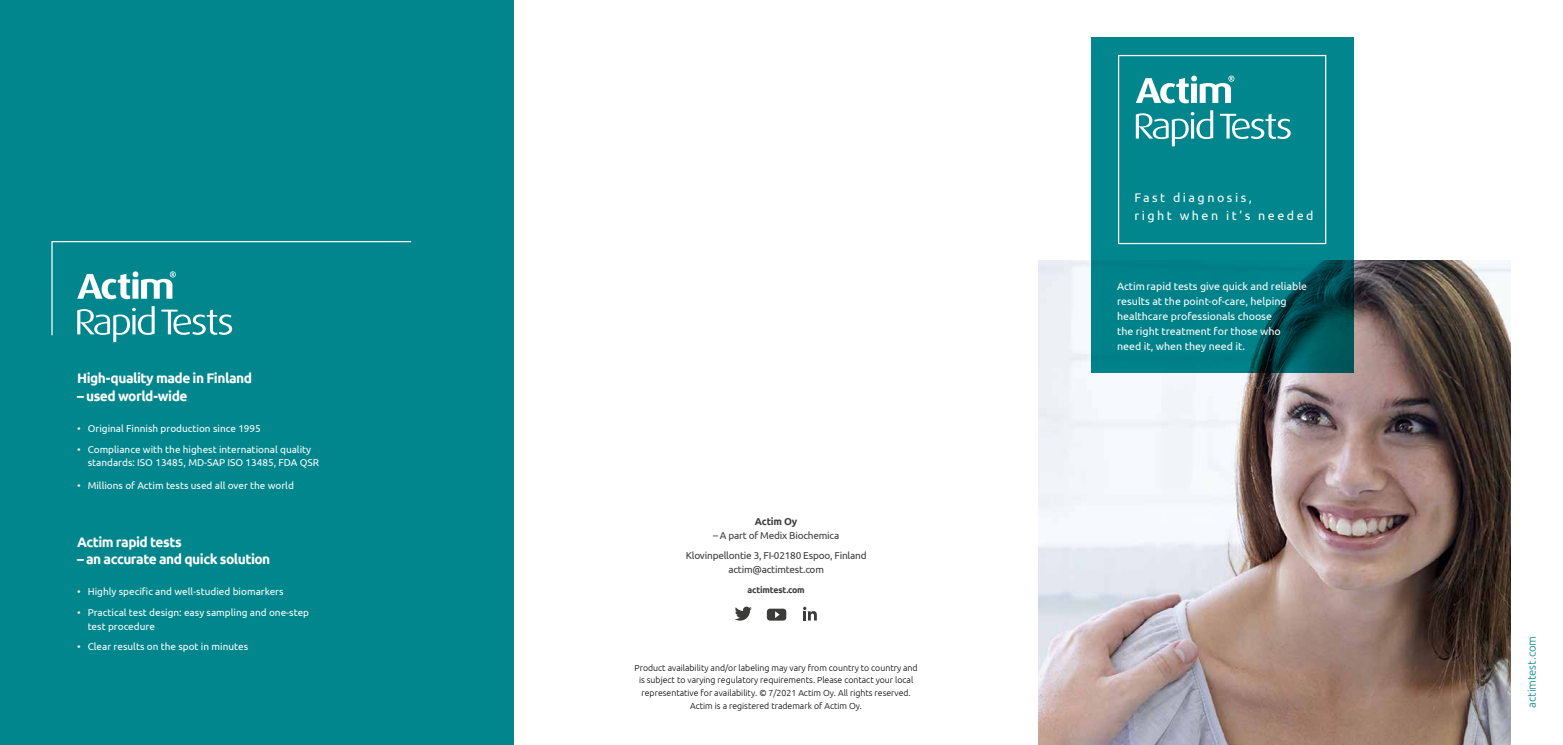
<style>
.page{position:relative;width:1563px;height:745px;background:#fff}
.page>*{position:absolute;margin:0;border:0;box-sizing:border-box;transform-origin:0 0}
.t1{font:700 13.75px "Ubuntu";letter-spacing:-.035em;color:#fff}
.t2{font:12.5px/17.5px "Ubuntu";letter-spacing:.2em;color:#fff}
.t3{font:300 11.25px "Ubuntu";color:#00868c}
.t4{font:10.62px/15px "Ubuntu";color:#fff}
.t5{font:10px/13.5px "Ubuntu";color:#fff}
.t6{font:10px/20.6px "Ubuntu";letter-spacing:-.02em;color:#3c3c3b;text-align:center}
.t7{font:700 10px "Ubuntu";letter-spacing:-.02em;color:#3c3c3b}
.t8{font:300 8.75px/12.5px "Ubuntu";color:#000;text-align:center}
.t9{font:700 8.75px "Ubuntu";letter-spacing:-.02em;color:#3c3c3b}
</style>
<div class="page">
<img style="left:1038px;top:260px;width:472px;height:484px">
<div style="left:0;top:0;width:514px;height:744px;background:#00868c"></div>
<div style="left:1091px;top:37px;width:262px;height:335px;background:#00868c"></div>
<div style="left:1118px;top:55px;width:208px;height:189px;border:1px solid #fff"></div>
<svg style="left:1136px;top:76px;width:98px;height:27px"></svg>
<svg style="left:1136px;top:110px;width:154px;height:36px"></svg>
<svg style="left:51px;top:241px;width:361px;height:101px"></svg>
<svg style="left:735px;top:606px;width:17px;height:14px"></svg>
<svg style="left:803px;top:606px;width:14px;height:14px"></svg>
<svg style="left:767px;top:608px;width:19px;height:12px"></svg>
<p class="t2" style="left:1134px;top:188px;width:181px">Fast diagnosis,<br>right when it’s needed</p>
<h1 class="t1" style="left:77px;top:369px;width:177px">High-quality made in Finland</h1>
<h1 class="t1" style="left:77px;top:387px;width:112px">– used world-wide</h1>
<p class="t5" style="left:77px;top:421px;width:185px">• Original Finnish production since 1995</p>
<p class="t5" style="left:88px;top:441px;width:233px;text-indent:-11px">• Compliance with the highest international quality standards: ISO 13485, MD-SAP ISO 13485, FDA QSR</p>
<p class="t5" style="left:77px;top:478px;width:218px">• Millions of Actim tests used all over the world</p>
<p class="t4" style="left:1117px;top:278px;width:192px">Actimrapid tests give quick and reliable results at the point-of-care, helping healthcare professionals choose<br>the right treatment for those who need it, when they need it.</p>
<p class="t7" style="left:755px;top:515px;width:44px">Actim Oy</p>
<p class="t6" style="left:686px;top:524px;width:182px">– A part of Medix Biochemica<br>Klovinpellontie 3, FI-02180 Espoo, Finland</p>
<p class="t6" style="left:728px;top:558px;width:97px">actim@actimtest.com</p>
<p class="t9" style="left:747px;top:584px;width:59px">actimtest.com</p>
<h1 class="t1" style="left:77px;top:533px;width:106px">Actim rapid tests</h1>
<h1 class="t1" style="left:77px;top:550px;width:195px">– an accurate and quick solution</h1>
<p class="t5" style="left:77px;top:584px;width:208px">• Highly specific and well-studied biomarkers</p>
<p class="t5" style="left:88px;top:605px;width:223px;text-indent:-11px">• Practical test design: easy sampling and one-step test procedure</p>
<p class="t5" style="left:77px;top:639px;width:173px">• Clear results on the spot in minutes</p>
<p class="t3" style="left:1525px;top:707px;width:73px;rotate:-90deg">actimtest.com</p>
<p class="t8" style="left:634px;top:661px;width:284px">Product availability and/or labeling may vary from country to country and is subject to varying regulatory requirements. Please contact your local representative for availability. © 7/2021 Actim Oy. All rights reserved.<br>Actim is a registered trademark of Actim Oy.</p>
</div>
